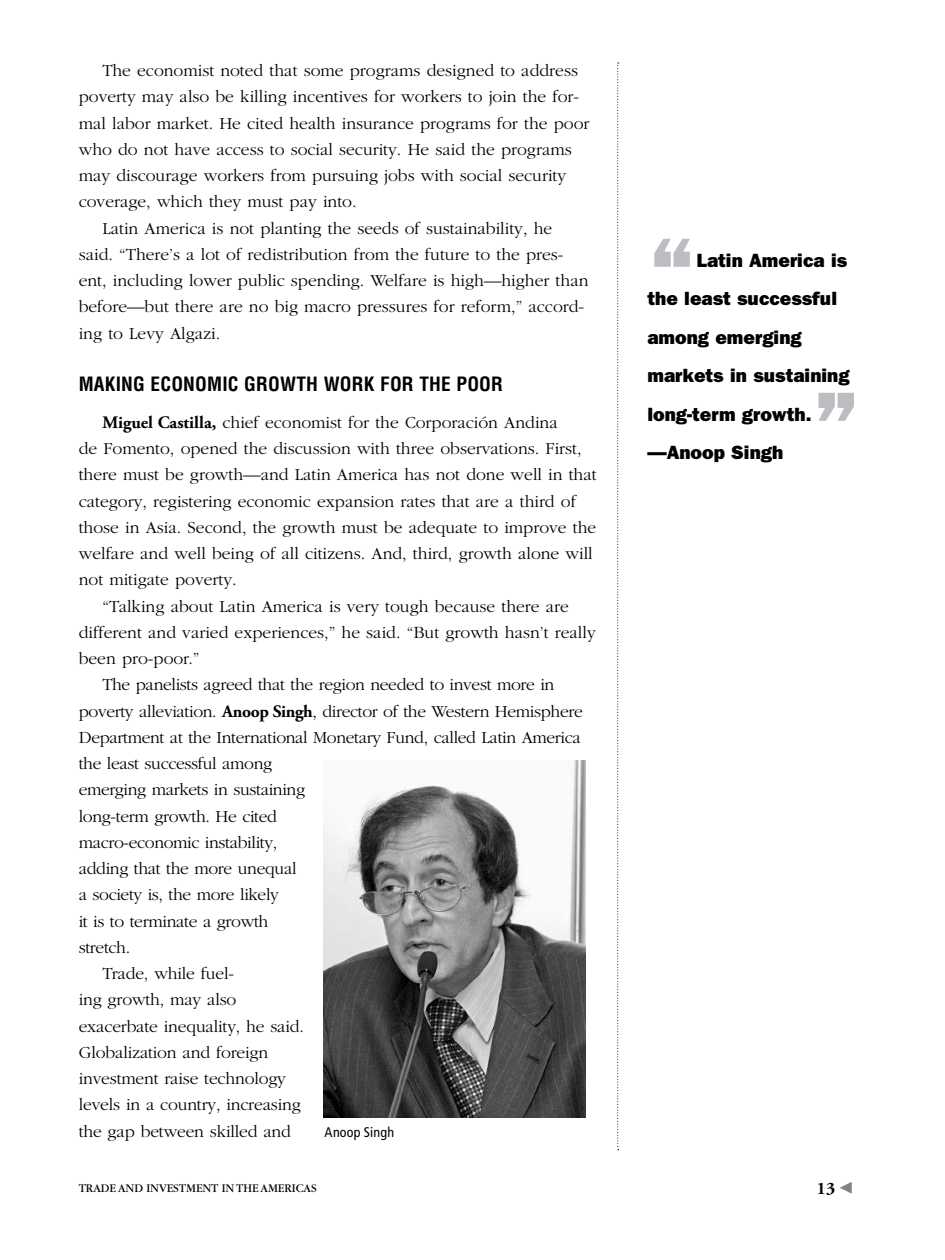
<style>
.page{position:relative;width:945px;height:1260px;background:#fff}
.page>*{position:absolute;margin:0;border:0;box-sizing:border-box;transform-origin:0 0}
.t1{font:800 94.5px "Franklin Gothic LT";color:#bcbdc0}
.t2{font:800 19.25px/38.5px "Franklin Gothic LT";color:#000}
.t3{font:700 condensed 19.25px "Helvetica";letter-spacing:.01em;color:#000}
.t4{font:300 17.5px "Garamond";color:#000}
.t5{font:300 17.5px "Garamond";letter-spacing:-.02em;color:#000}
.t6{font:700 17.5px "Adobe Garamond";color:#000}
.t7{font:condensed 14px "Frutiger";letter-spacing:.015em;color:#000}
.t8{font:12.25px "Garamond";color:#000}
.s1{font-family:"Adobe Garamond Pro";font-weight:700}
</style>
<div class="page">
<svg style="left:617px;top:63px;width:2px;height:1087px"></svg>
<img style="left:323px;top:760px;width:262px;height:357px">
<p class="t4" style="left:102px;top:61px;width:477px">The economist noted that some programs designed to address</p>
<p class="t4" style="left:79px;top:88px;width:502px">poverty may also be killing incentives for workers to join the for-</p>
<p class="t4" style="left:79px;top:114px;width:512px">mal labor market. He cited health insurance programs for the poor</p>
<p class="t4" style="left:79px;top:140px;width:495px">who do not have access to social security. He said the programs</p>
<p class="t4" style="left:79px;top:166px;width:489px">may discourage workers from pursuing jobs with social security</p>
<p class="t4" style="left:79px;top:193px;width:276px">coverage, which they must pay into.</p>
<p class="t4" style="left:102px;top:219px;width:451px">Latin America is not planting the seeds of sustainability, he</p>
<p class="t4" style="left:79px;top:245px;width:486px">said. “There’s a lot of redistribution from the future to the pres-</p>
<p class="t4" style="left:79px;top:271px;width:511px">ent, including lower public spending. Welfare is high—higher than</p>
<p class="t4" style="left:79px;top:298px;width:507px">before—but there are no big macro pressures for reform,” accord-</p>
<p class="t4" style="left:79px;top:324px;width:140px">ing to Levy Algazi.</p>
<p class="t3" style="left:79px;top:372px;width:426px">MAKING ECONOMIC GROWTH WORK FOR THE POOR</p>
<p class="t4" style="left:102px;top:413px;width:457px"><span class="s1">Miguel Castilla,</span> chief economist for the Corporación Andina</p>
<p class="t4" style="left:79px;top:439px;width:504px">de Fomento, opened the discussion with three observations. First,</p>
<p class="t4" style="left:79px;top:466px;width:519px">there must be growth—and Latin America has not done well in that</p>
<p class="t4" style="left:79px;top:492px;width:499px">category, registering economic expansion rates that are a third of</p>
<p class="t4" style="left:79px;top:518px;width:519px">those in Asia. Second, the growth must be adequate to improve the</p>
<p class="t4" style="left:79px;top:544px;width:516px">welfare and well being of all citizens. And, third, growth alone will</p>
<p class="t4" style="left:79px;top:571px;width:156px">not mitigate poverty.</p>
<p class="t4" style="left:102px;top:597px;width:468px">“Talking about Latin America is very tough because there are</p>
<p class="t4" style="left:79px;top:623px;width:519px">different and varied experiences,” he said. “But growth hasn’t really</p>
<p class="t4" style="left:79px;top:649px;width:122px">been pro-poor. ”</p>
<p class="t5" style="left:102px;top:676px;width:454px">The panelists agreed that the region needed to invest more in</p>
<p class="t5" style="left:79px;top:702px;width:506px">poverty alleviation. <span class="s1">Anoop Singh</span>, director of the Western Hemisphere</p>
<p class="t5" style="left:79px;top:728px;width:504px">Department at the International Monetary Fund, called Latin America</p>
<p class="t5" style="left:79px;top:754px;width:195px">the least successful among</p>
<p class="t5" style="left:79px;top:781px;width:228px">emerging markets in sustaining</p>
<p class="t5" style="left:79px;top:807px;width:200px">long-term growth. He cited</p>
<p class="t5" style="left:79px;top:833px;width:200px">macro-economic instability,</p>
<p class="t5" style="left:79px;top:859px;width:219px">adding that the more unequal</p>
<p class="t5" style="left:79px;top:886px;width:202px">a society is, the more likely</p>
<p class="t5" style="left:79px;top:912px;width:191px">it is to terminate a growth</p>
<p class="t5" style="left:79px;top:938px;width:50px">stretch.</p>
<p class="t4" style="left:102px;top:964px;width:133px">Trade, while fuel-</p>
<p class="t4" style="left:79px;top:991px;width:159px">ing growth, may also</p>
<p class="t4" style="left:79px;top:1017px;width:224px">exacerbate inequality, he said.</p>
<p class="t4" style="left:79px;top:1043px;width:191px">Globalization and foreign</p>
<p class="t4" style="left:79px;top:1069px;width:209px">investment raise technology</p>
<p class="t4" style="left:79px;top:1096px;width:224px">levels in a country, increasing</p>
<p class="t4" style="left:79px;top:1122px;width:214px">the gap between skilled and</p>
<p class="t7" style="left:325px;top:1124px;width:71px">Anoop Singh</p>
<h1 class="t1" style="left:648px;top:216px;width:51px">“</h1>
<p class="t2" style="left:647px;top:241px;width:204px;text-indent:49px">Latin America is the least successful among emerging markets in sustaining long-term growth. —Anoop Singh</p>
<h1 class="t1" style="left:812px;top:370px;width:51px">”</h1>
<p class="t8" style="left:79px;top:1182px;width:240px">TRADE AND INVESTMENT IN THE AMERICAS</p>
<p class="t6" style="left:817px;top:1179px;width:20px">13</p>
</div>
